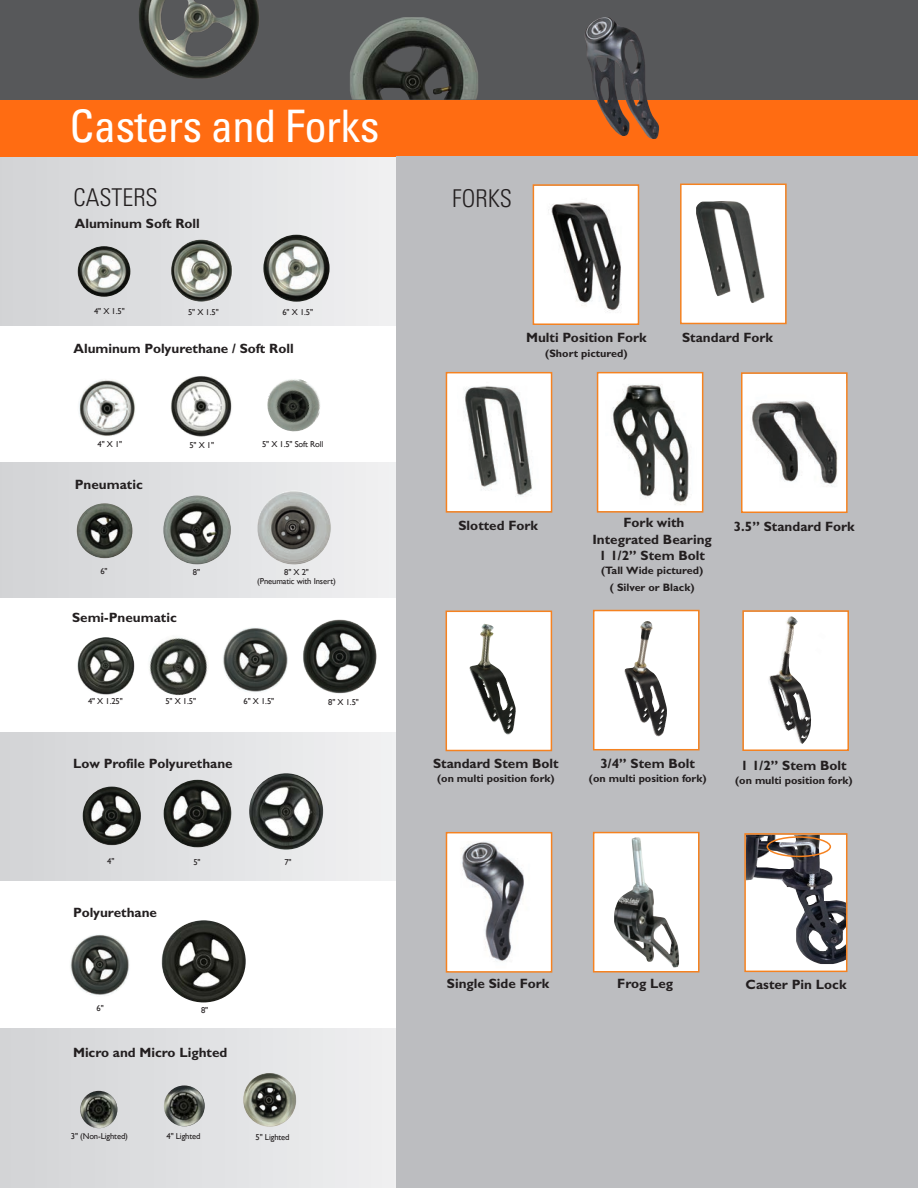
<style>
.page{position:relative;width:918px;height:1188px;background:#fff}
.page>*{position:absolute;margin:0;border:0;box-sizing:border-box;transform-origin:0 0}
.t1{font:condensed 44.85px "Univers";letter-spacing:-.015em;color:#fff}
.t2{font:300 condensed 24.6px "Univers";color:#231f20}
.t3{font:700 13.5px "Gill Sans";color:#231f20}
.t4{font:700 10.8px/16.4px "Gill Sans";color:#231f20;text-align:center}
.t5{font:8.55px "Gill Sans";letter-spacing:-.015em;color:#231f20}
.s1{font-size:10.65px}
</style>
<div class="page">
<svg style="left:0;top:1028px;width:396px;height:160px;background:#e0e1e2"></svg>
<svg style="left:0;top:732px;width:396px;height:149px;background:#e0e1e2"></svg>
<svg style="left:0;top:462px;width:396px;height:135px;background:#e0e1e3"></svg>
<svg style="left:0;top:157px;width:396px;height:169px;background:#e0e1e2"></svg>
<div style="left:0;top:0;width:918px;height:105px;background:#57585a"></div>
<div style="left:0;top:100px;width:918px;height:57px;background:#ff6c12"></div>
<img style="left:78px;top:246px;width:52px;height:51px;border-radius:50%">
<img style="left:171px;top:239px;width:61px;height:63px;border-radius:50%">
<img style="left:263px;top:235px;width:67px;height:67px;border-radius:50%">
<img style="left:78px;top:378px;width:58px;height:59px;border-radius:50%">
<img style="left:170px;top:374px;width:63px;height:63px;border-radius:50%">
<img style="left:76px;top:503px;width:57px;height:55px;border-radius:50%">
<img style="left:163px;top:495px;width:68px;height:69px;border-radius:50%">
<img style="left:257px;top:491px;width:74px;height:74px;border-radius:50%">
<img style="left:77px;top:637px;width:58px;height:59px;border-radius:50%">
<img style="left:149px;top:638px;width:59px;height:58px">
<img style="left:222px;top:627px;width:66px;height:67px;border-radius:50%">
<img style="left:303px;top:620px;width:74px;height:74px;border-radius:50%">
<img style="left:267px;top:379px;width:53px;height:53px">
<img style="left:164px;top:780px;width:68px;height:67px;border-radius:50%">
<img style="left:249px;top:773px;width:74px;height:77px;border-radius:50%">
<img style="left:83px;top:787px;width:58px;height:58px;border-radius:50%">
<img style="left:161px;top:920px;width:85px;height:82px;border-radius:50%">
<img style="left:69px;top:934px;width:61px;height:63px;border-radius:50%">
<img style="left:80px;top:1091px;width:37px;height:37px;border-radius:50%">
<img style="left:164px;top:1085px;width:41px;height:41px;border-radius:50%">
<img style="left:243px;top:1073px;width:53px;height:54px;border-radius:50%">
<div style="left:396px;top:157px;width:522px;height:1031px;background:#bcbdc0"></div>
<div style="left:534px;top:186px;width:104px;height:137px;background:#fff"></div>
<img style="left:551px;top:202px;width:71px;height:110px">
<div style="left:533px;top:184px;width:106px;height:141px;border:2px solid #f58220"></div>
<div style="left:682px;top:185px;width:103px;height:138px;background:#fff"></div>
<img style="left:696px;top:201px;width:69px;height:102px">
<div style="left:680px;top:184px;width:107px;height:140px;border:2px solid #f58220"></div>
<div style="left:447px;top:373px;width:104px;height:138px;background:#fff"></div>
<img style="left:464px;top:386px;width:69px;height:110px">
<div style="left:446px;top:372px;width:106px;height:141px;border:2px solid #f58220"></div>
<div style="left:447px;top:612px;width:104px;height:138px;background:#fff"></div>
<div style="left:446px;top:611px;width:106px;height:140px;border:2px solid #f58220"></div>
<div style="left:594px;top:611px;width:104px;height:138px;background:#fff"></div>
<div style="left:593px;top:610px;width:107px;height:140px;border:2px solid #f58220"></div>
<div style="left:744px;top:612px;width:103px;height:137px;background:#fff"></div>
<div style="left:742px;top:610px;width:107px;height:141px;border:2px solid #f58220"></div>
<div style="left:746px;top:835px;width:100px;height:136px;background:#fff"></div>
<img style="left:747px;top:836px;width:97px;height:128px">
<div style="left:744px;top:833px;width:103px;height:139px;border:2px solid #f58220"></div>
<div style="left:742px;top:374px;width:104px;height:138px;background:#fff"></div>
<img style="left:751px;top:401px;width:87px;height:86px">
<div style="left:741px;top:372px;width:107px;height:141px;border:2px solid #f58220"></div>
<div style="left:598px;top:373px;width:104px;height:138px;background:#fff"></div>
<img style="left:612px;top:384px;width:77px;height:121px">
<div style="left:597px;top:372px;width:106px;height:141px;border:2px solid #f58220"></div>
<img style="left:584px;top:17px;width:75px;height:122px">
<div style="left:594px;top:833px;width:104px;height:138px;background:#fff"></div>
<img style="left:614px;top:838px;width:65px;height:130px">
<div style="left:593px;top:832px;width:107px;height:141px;border:2px solid #f58220"></div>
<img style="left:449px;top:835px;width:100px;height:135px">
<div style="left:446px;top:832px;width:106px;height:141px;border:2px solid #f58220"></div>
<img style="left:469px;top:624px;width:47px;height:111px">
<img style="left:768px;top:616px;width:44px;height:128px">
<img style="left:139px;top:0;width:120px;height:79px">
<img style="left:350px;top:17px;width:128px;height:83px">
<svg style="left:767px;top:836px;width:64px;height:21px"></svg>
<img style="left:624px;top:621px;width:43px;height:116px">
<p class="t1" style="left:69px;top:109px;width:312px">Casters and Forks</p>
<p class="t2" style="left:73px;top:188px;width:86px">CASTERS</p>
<p class="t3" style="left:75px;top:219px;width:126px">Aluminum Soft Roll</p>
<p class="t5" style="left:94px;top:306px;width:32px">4" X 1.5"</p>
<p class="t5" style="left:188px;top:307px;width:32px">5" X 1.5"</p>
<p class="t5" style="left:282px;top:307px;width:32px">6" X 1.5"</p>
<p class="t3" style="left:74px;top:343px;width:222px">Aluminum Polyurethane / Soft Roll</p>
<p class="t5" style="left:98px;top:439px;width:26px">4" X 1"</p>
<p class="t5" style="left:189px;top:440px;width:26px">5" X 1"</p>
<p class="t3" style="left:75px;top:480px;width:70px">Pneumatic</p>
<p class="t5" style="left:262px;top:439px;width:63px">5" X 1.5" Soft Roll</p>
<p class="t5" style="left:100px;top:566px;width:9px">6"</p>
<p class="t5" style="left:193px;top:568px;width:9px">8"</p>
<p class="t5" style="left:284px;top:567px;width:26px">8" X 2"</p>
<p class="t5" style="left:257px;top:576px;width:80px">(Pneumatic with Insert)</p>
<p class="t3" style="left:72px;top:613px;width:106px">Semi-Pneumatic</p>
<p class="t5" style="left:88px;top:696px;width:36px">4" X 1.25"</p>
<p class="t5" style="left:165px;top:696px;width:32px">5" X 1.5"</p>
<p class="t5" style="left:244px;top:696px;width:32px">6" X 1.5"</p>
<p class="t5" style="left:328px;top:697px;width:32px">8" X 1.5"</p>
<p class="t3" style="left:73px;top:759px;width:161px">Low Profile Polyurethane</p>
<p class="t5" style="left:107px;top:856px;width:9px">4"</p>
<p class="t5" style="left:193px;top:857px;width:9px">5"</p>
<p class="t5" style="left:284px;top:857px;width:9px">7"</p>
<p class="t3" style="left:73px;top:908px;width:85px">Polyurethane</p>
<p class="t5" style="left:97px;top:1003px;width:9px">6"</p>
<p class="t5" style="left:201px;top:1006px;width:9px">8"</p>
<p class="t3" style="left:73px;top:1048px;width:156px">Micro and Micro Lighted</p>
<p class="t5" style="left:71px;top:1131px;width:59px">3" (Non-Lighted)</p>
<p class="t5" style="left:167px;top:1132px;width:35px">4" Lighted</p>
<p class="t5" style="left:256px;top:1132px;width:35px">5" Lighted</p>
<p class="t2" style="left:452px;top:189px;width:61px">FORKS</p>
<p class="t3" style="left:526px;top:333px;width:122px">Multi Position Fork</p>
<p class="t4" style="left:545px;top:346px;width:84px">(Short pictured)</p>
<p class="t3" style="left:682px;top:333px;width:92px">Standard Fork</p>
<p class="t3" style="left:458px;top:521px;width:81px">Slotted Fork</p>
<p class="t3" style="left:624px;top:518px;width:62px">Fork with</p>
<p class="t3" style="left:734px;top:522px;width:122px">3.5” Standard Fork</p>
<p class="t3" style="left:592px;top:534px;width:121px">Integrated Bearing</p>
<p class="t3" style="left:599px;top:551px;width:107px">1 1/2” Stem Bolt</p>
<p class="t4" style="left:601px;top:564px;width:104px">(Tall <span class="s1">W</span>ide pictured) ( Silver or Black)</p>
<p class="t3" style="left:433px;top:759px;width:127px">Standard Stem Bolt</p>
<p class="t4" style="left:437px;top:772px;width:119px">(on multi position fork)</p>
<p class="t3" style="left:601px;top:758px;width:96px">3/4” Stem Bolt</p>
<p class="t4" style="left:589px;top:771px;width:119px">(on multi position fork)</p>
<p class="t3" style="left:741px;top:760px;width:107px">1 1/2” Stem Bolt</p>
<p class="t4" style="left:735px;top:773px;width:119px">(on multi position fork)</p>
<p class="t3" style="left:447px;top:979px;width:104px">Single Side Fork</p>
<p class="t3" style="left:617px;top:979px;width:58px">Frog Leg</p>
<p class="t3" style="left:746px;top:979px;width:102px">Caster Pin Lock</p>
</div>
